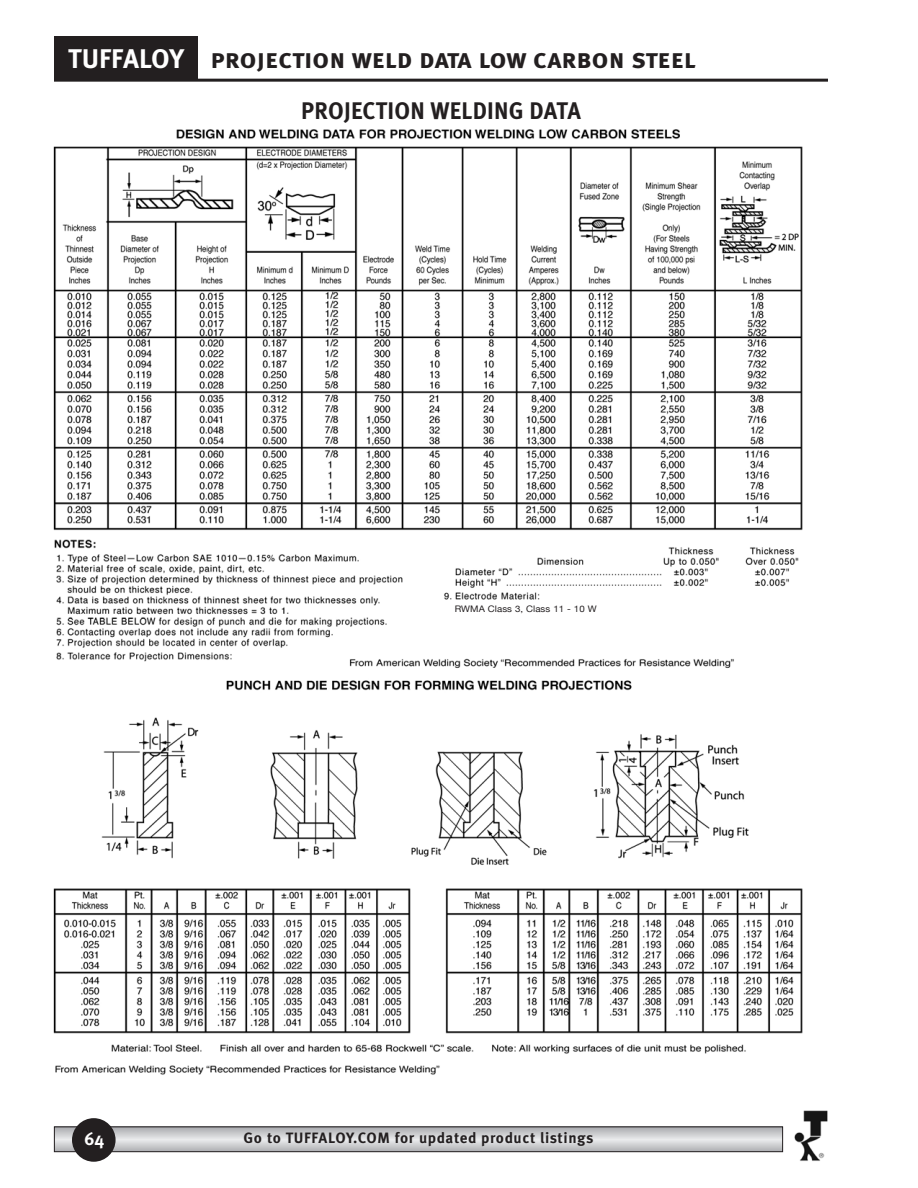
<style>
.page{position:relative;width:918px;height:1188px;background:#fff}
.page>*{position:absolute;margin:0;border:0;box-sizing:border-box;transform-origin:0 0}
.t1{font:700 27px "Meta Pro";letter-spacing:-.01em;color:#231f20}
.t2{font:700 27px "Meta Pro";color:#fff}
.Heading{font:700 24px "Meta Pro";letter-spacing:.01em;color:#231f20;scale:.95 1}
.t3{font:700 18px "Meta Pro";color:#fff}
.Body_Copy{font:700 15px "Meta Pro";letter-spacing:.04em;color:#231f20}
.t4{font:9px "Helvetica Neue";letter-spacing:.005em;color:#231f20;scale:1.07 1}
</style>
<div class="page">
<div style="left:54px;top:36px;width:144px;height:44px;background:#231f20"></div>
<hr style="left:54px;top:79px;width:774px;height:3px;background:#231f20">
<svg style="left:56px;top:1129px;width:725px;height:21px;background:#cecfd2"></svg>
<div style="left:54px;top:1127px;width:729px;height:25px;border:1px solid #231f20"></div>
<img style="left:794px;top:1110px;width:34px;height:51px">
<div style="left:72px;top:1118px;width:44px;height:44px;background:#231f20;border-radius:50%"></div>
<img style="left:53px;top:129px;width:750px;height:946px">
<div style="left:453px;top:602px;width:248px;height:11px;background:#fff"></div>
<p class="t2" style="left:68px;top:38px;width:117px">TUFFALOY</p>
<p class="t1" style="left:211px;top:38px;width:487px">projection weld data low carbon steel</p>
<p class="Heading" style="left:301px;top:91px;width:296px">PROJECTION WELDING DATA</p>
<p class="t4" style="left:455px;top:602px;width:134px">RWMA Class 3, Class 11 - 10 W</p>
<p class="t3" style="left:84px;top:1124px;width:22px">64</p>
<p class="Body_Copy" style="left:244px;top:1126px;width:352px">Go to TUFFALOY.COM for updated product listings</p>
</div>
